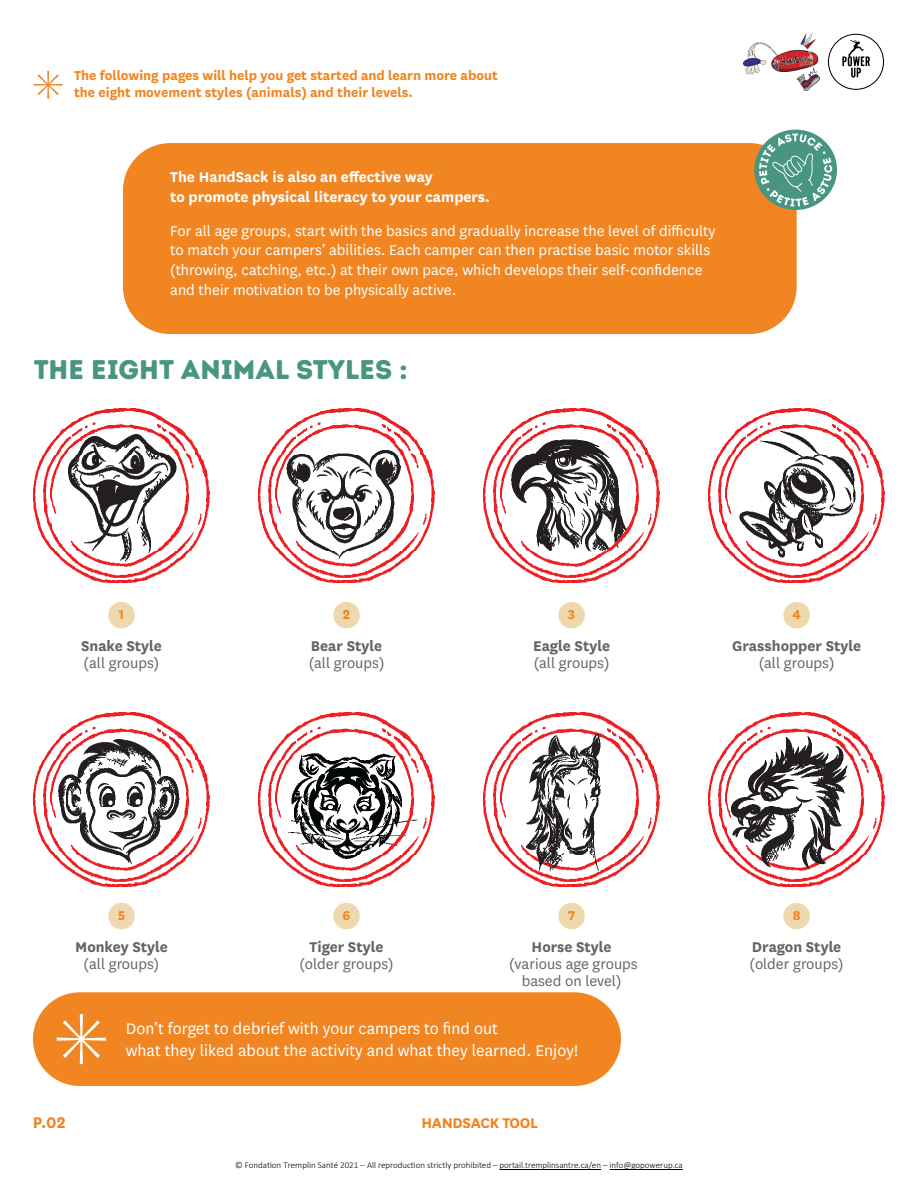
<style>
.page{position:relative;width:918px;height:1188px;background:#fff}
.page>*{position:absolute;margin:0;border:0;box-sizing:border-box;transform-origin:0 0}
.t1{font:27px "Intro Rust Base";color:#489681}
.t2{font:18px/21.6px "National";color:#fff}
.t3{font:700 18px "National";color:#f08521}
.t4{font:16.5px/19.8px "National";color:#fff}
.t5{font:16.5px/16.8px "National";color:#626667;text-align:center}
.t6{font:700 16.5px "National";color:#626667}
.t7{font:700 16.5px/19.8px "National";color:#fff}
.t8{font:700 16.5px "National";letter-spacing:-.02em;color:#f08521}
.t9{font:700 15px/16.8px "National";color:#f08521}
.t10{font:300 9px "Calibri";color:#000}
</style>
<div class="page">
<img style="left:744px;top:34px;width:76px;height:57px">
<div style="left:828px;top:34px;width:56px;height:56px;border:1px solid #000;border-radius:50%"></div>
<svg style="left:842px;top:40px;width:28px;height:38px"></svg>
<hr style="left:500px;top:1169px;width:101px;height:1px;background:#000">
<hr style="left:610px;top:1169px;width:73px;height:1px;background:#000">
<img style="left:484px;top:408px;width:175px;height:175px">
<img style="left:484px;top:712px;width:175px;height:175px">
<img style="left:709px;top:712px;width:175px;height:175px">
<img style="left:259px;top:408px;width:175px;height:175px">
<img style="left:709px;top:408px;width:175px;height:175px">
<img style="left:34px;top:408px;width:175px;height:175px">
<img style="left:34px;top:712px;width:175px;height:175px">
<img style="left:259px;top:712px;width:175px;height:175px">
<div style="left:108px;top:602px;width:27px;height:26px;background:#efd8ad;border-radius:50%"></div>
<div style="left:108px;top:903px;width:27px;height:26px;background:#efd8ad;border-radius:50%"></div>
<div style="left:333px;top:602px;width:27px;height:26px;background:#efd8ad;border-radius:50%"></div>
<div style="left:333px;top:903px;width:27px;height:26px;background:#efd8ad;border-radius:50%"></div>
<div style="left:558px;top:602px;width:27px;height:26px;background:#efd8ad;border-radius:50%"></div>
<div style="left:558px;top:903px;width:27px;height:26px;background:#efd8ad;border-radius:50%"></div>
<div style="left:783px;top:602px;width:27px;height:26px;background:#efd8ad;border-radius:50%"></div>
<div style="left:783px;top:903px;width:27px;height:26px;background:#efd8ad;border-radius:50%"></div>
<div style="left:123px;top:143px;width:674px;height:191px;background:#f08521;border-radius:47px"></div>
<div style="left:754px;top:130px;width:83px;height:80px;background:#489681;border-radius:50%"></div>
<svg style="left:759px;top:134px;width:73px;height:73px"></svg>
<svg style="left:34px;top:71px;width:28px;height:28px"></svg>
<div style="left:33px;top:992px;width:588px;height:94px;background:#f08521;border-radius:47px"></div>
<svg style="left:57px;top:1014px;width:49px;height:50px"></svg>
<p class="t9" style="left:74px;top:66px;width:425px">The following pages will help you get started and learn more about the eight movement styles (animals) and their levels.</p>
<p class="t7" style="left:170px;top:166px;width:321px">The HandSack is also an effective way<br>to promote physical literacy to your campers.</p>
<p class="t4" style="left:170px;top:220px;width:547px">For all age groups, start with the basics and gradually increase the level of difficulty to match your campers’ abilities. Each camper can then practise basic motor skills (throwing, catching, etc.) at their own pace, which develops their self-confidence and their motivation to be physically active.</p>
<h1 class="t1" style="left:34px;top:353px;width:376px">THE EIGHT ANIMAL STYLES :</h1>
<p class="t9" style="left:119px;top:605px;width:7px">1</p>
<p class="t6" style="left:81px;top:635px;width:82px">Snake Style</p>
<p class="t5" style="left:84px;top:654px;width:77px">(all groups)</p>
<p class="t9" style="left:343px;top:605px;width:9px">2</p>
<p class="t6" style="left:311px;top:635px;width:73px">Bear Style</p>
<p class="t5" style="left:309px;top:654px;width:77px">(all groups)</p>
<p class="t9" style="left:568px;top:605px;width:9px">3</p>
<p class="t6" style="left:533px;top:635px;width:78px">Eagle Style</p>
<p class="t5" style="left:534px;top:654px;width:77px">(all groups)</p>
<p class="t9" style="left:792px;top:605px;width:10px">4</p>
<p class="t6" style="left:732px;top:635px;width:131px">Grasshopper Style</p>
<p class="t5" style="left:759px;top:654px;width:77px">(all groups)</p>
<p class="t9" style="left:118px;top:906px;width:9px">5</p>
<p class="t6" style="left:75px;top:935px;width:94px">Monkey Style</p>
<p class="t5" style="left:84px;top:955px;width:77px">(all groups)</p>
<p class="t9" style="left:343px;top:906px;width:9px">6</p>
<p class="t6" style="left:310px;top:935px;width:75px">Tiger Style</p>
<p class="t5" style="left:300px;top:955px;width:96px">(older groups)</p>
<p class="t9" style="left:568px;top:906px;width:9px">7</p>
<p class="t6" style="left:532px;top:935px;width:82px">Horse Style</p>
<p class="t5" style="left:509px;top:955px;width:130px">(various age groups based on level)</p>
<p class="t2" style="left:126px;top:1017px;width:454px">Don’t forget to debrief with your campers to find out<br>what they liked about the activity and what they learned. Enjoy!</p>
<p class="t3" style="left:33px;top:1110px;width:34px">P.02</p>
<p class="t8" style="left:422px;top:1112px;width:118px">HANDSACK TOOL</p>
<p class="t10" style="left:235px;top:1160px;width:449px">© Fondation Tremplin Santé 2021 – All reproduction strictly prohibited – portail.tremplinsantre.ca/en – info@gopowerup.ca</p>
<p class="t9" style="left:793px;top:906px;width:9px">8</p>
<p class="t6" style="left:752px;top:935px;width:91px">Dragon Style</p>
<p class="t5" style="left:750px;top:955px;width:96px">(older groups)</p>
</div>
